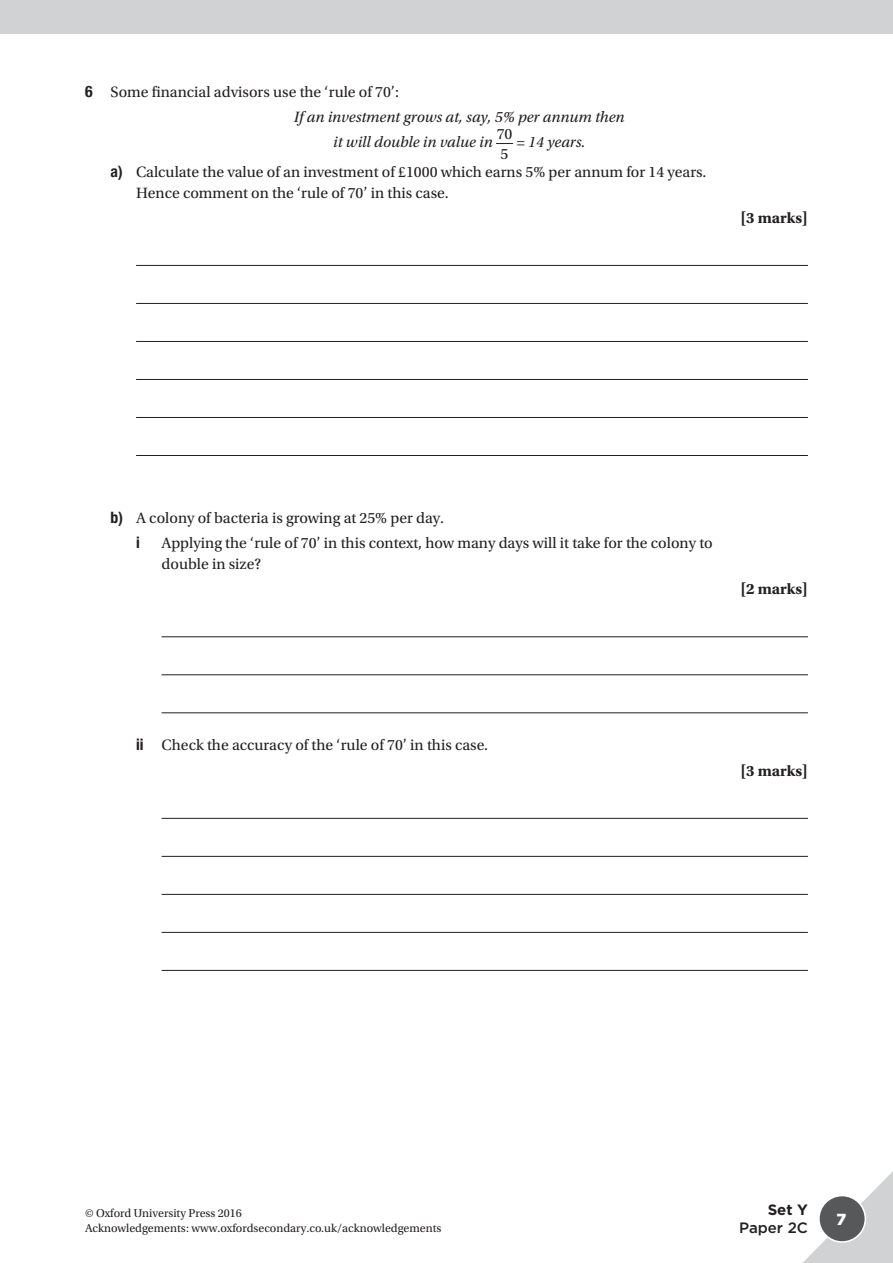
<style>
.page{position:relative;width:893px;height:1263px;background:#fff}
.page>*{position:absolute;margin:0;border:0;box-sizing:border-box;transform-origin:0 0}
.t1{font:900 16.05px "Gotham";color:#fff}
.t2{font:15.75px/20px "Utopia Std";color:#231f20}
.t3{font:italic 15.75px "Utopia Std";color:#231f20}
.t4{font:700 15.75px "Utopia Std";letter-spacing:-.005em;color:#231f20}
.t5{font:700 condensed 15.75px "Helvetica Neue LT Std";color:#231f20}
.t6{font:500 15px "Gotham";color:#231f20}
.t7{font:700 15px "Gotham";color:#231f20}
.t8{font:12px/15px "Utopia Std";color:#231f20}
.s1{font-family:"Helvetica Neue LT Std";font-weight:700;font-stretch:condensed}
.s2{font-style:italic}
</style>
<div class="page">
<div style="left:0;top:0;width:893px;height:34px;background:#d1d2d4"></div>
<svg style="left:803px;top:1171px;width:90px;height:92px"></svg>
<div style="left:819px;top:1195px;width:46px;height:47px;background:#57585a;border-radius:50%"></div>
<div style="left:818px;top:1195px;width:48px;height:48px;border:2px solid #fff;border-radius:50%"></div>
<hr style="left:136px;top:265px;width:672px;height:1px;background:#231f20">
<hr style="left:136px;top:303px;width:672px;height:1px;background:#231f20">
<hr style="left:136px;top:341px;width:672px;height:1px;background:#231f20">
<hr style="left:136px;top:379px;width:672px;height:1px;background:#231f20">
<hr style="left:136px;top:417px;width:672px;height:1px;background:#231f20">
<hr style="left:136px;top:455px;width:672px;height:1px;background:#231f20">
<hr style="left:162px;top:636px;width:646px;height:1px;background:#231f20">
<hr style="left:162px;top:674px;width:646px;height:1px;background:#231f20">
<hr style="left:162px;top:712px;width:646px;height:1px;background:#231f20">
<hr style="left:162px;top:818px;width:646px;height:1px;background:#231f20">
<hr style="left:162px;top:856px;width:646px;height:1px;background:#231f20">
<hr style="left:162px;top:894px;width:646px;height:1px;background:#231f20">
<hr style="left:162px;top:932px;width:646px;height:1px;background:#231f20">
<hr style="left:162px;top:970px;width:646px;height:1px;background:#231f20">
<svg style="left:496px;top:143px;width:17px;height:1px"></svg>
<p class="t2" style="left:85px;top:82px;width:315px"><span class="s1">6</span> Some financial advisors use the ‘rule of 70’:</p>
<p class="t3" style="left:294px;top:108px;width:332px">If an investment grows at, say, 5% per annum then</p>
<p class="t3" style="left:333px;top:133px;width:161px">it will double in value in</p>
<p class="t2" style="left:497px;top:124px;width:17px">70<br>5</p>
<p class="t2" style="left:111px;top:127px;width:597px;line-height:29.5px;text-indent:406px"><span class="s2">= 14 years.<br></span><span class="s1">a)</span> Calculate the value of an investment of £1000 which earns 5% per annum for 14 years.</p>
<p class="t2" style="left:136px;top:183px;width:314px">Hence comment on the ‘rule of 70’ in this case.</p>
<p class="t4" style="left:741px;top:209px;width:69px">[3 marks]</p>
<p class="t2" style="left:111px;top:508px;width:335px"><span class="s1">b)</span> A colony of bacteria is growing at 25% per day.</p>
<p class="t5" style="left:136px;top:533px;width:5px">i</p>
<p class="t2" style="left:162px;top:532px;width:553px;line-height:21px">Applying the ‘rule of 70’ in this context, how many days will it take for the colony to double in size?</p>
<p class="t4" style="left:741px;top:580px;width:69px">[2 marks]</p>
<p class="t2" style="left:136px;top:736px;width:354px"><span class="s1">ii</span> Check the accuracy of the ‘rule of 70’ in this case.</p>
<p class="t4" style="left:741px;top:761px;width:69px">[3 marks]</p>
<p class="t7" style="left:768px;top:1199px;width:42px">Set Y</p>
<p class="t6" style="left:739px;top:1219px;width:70px">Paper 2C</p>
<p class="t8" style="left:85px;top:1206px;width:358px">© Oxford University Press 2016<br>Acknowledgements: www.oxfordsecondary.co.uk/acknowledgements</p>
<p class="t1" style="left:836px;top:1210px;width:11px">7</p>
</div>
